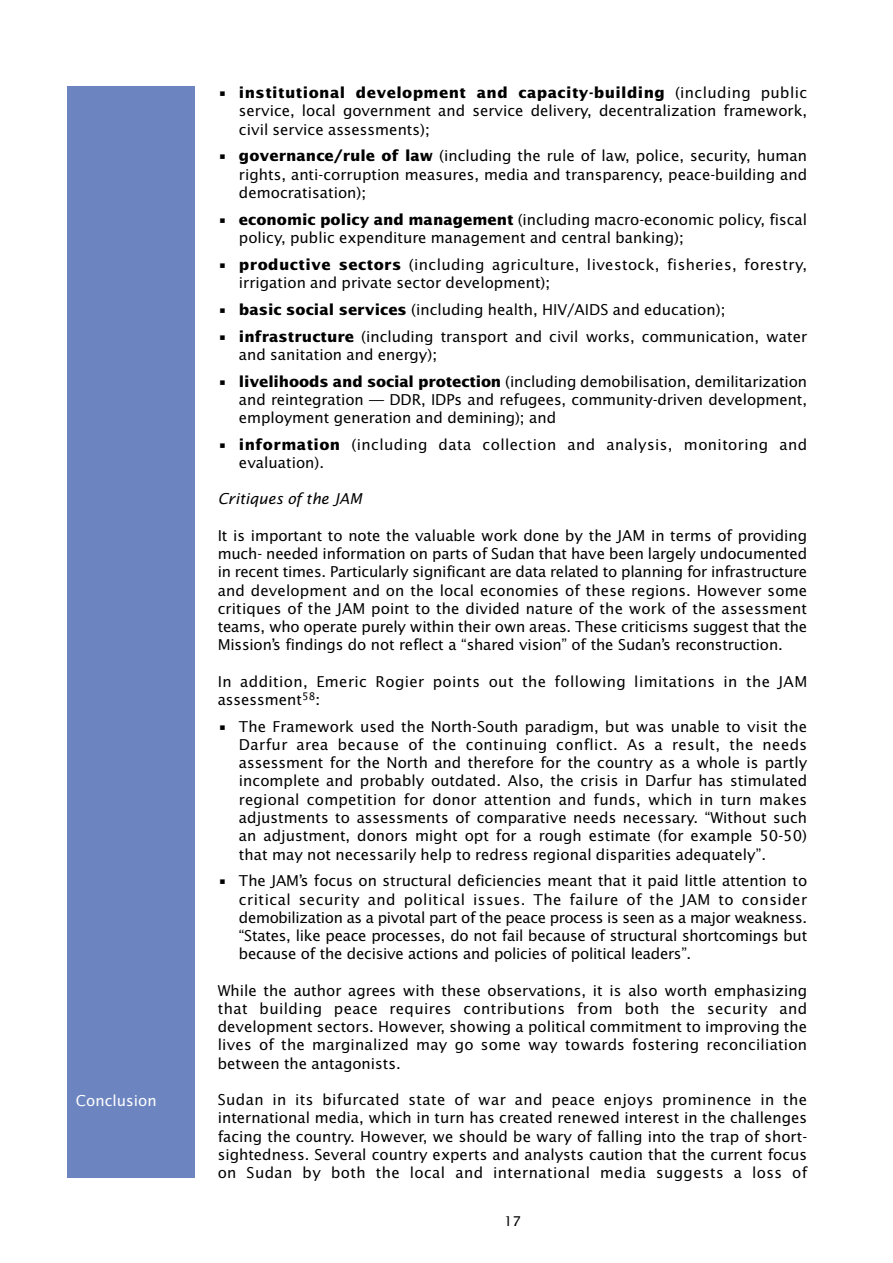
<style>
.page{position:relative;width:893px;height:1263px;background:#fff}
.page>*{position:absolute;margin:0;border:0;box-sizing:border-box;transform-origin:0 0}
.t1{font:15px/18.3px "Lucida Sans";color:#000;text-align:justify}
.t2{font:15px/18.3px "Lucida Sans";letter-spacing:.025em;color:#000}
.t3{font:italic 15px "Lucida Sans";color:#000}
.t4{font:15px "Lucida Sans";color:#fff}
.t5{font:13.5px "Lucida Sans";color:#000}
.s1{font-weight:700}
</style>
<div class="page">
<div style="left:67px;top:86px;width:128px;height:1092px;background:#6c85c1"></div>
<p class="t4" style="left:76px;top:1094px;width:82px">Conclusion</p>
<p class="t1" style="left:239px;top:85px;width:569px;text-indent:-21px">• <span class="s1">institutional development and capacity-building</span> (including public service, local government and service delivery, decentralization framework, civil service assessments);</p>
<p class="t1" style="left:239px;top:148px;width:569px;text-indent:-21px">• <span class="s1">governance/rule of law</span> (including the rule of law, police, security, human rights, anti-corruption measures, media and transparency, peace-building and democratisation);</p>
<p class="t1" style="left:239px;top:211px;width:569px;text-indent:-21px">• <span class="s1">economic policy and management</span> (including macro-economic policy, fiscal policy, public expenditure management and central banking);</p>
<p class="t2" style="left:239px;top:256px;width:569px;text-indent:-21px">• <span class="s1">productive sectors</span> (including agriculture, livestock, fisheries, forestry, irrigation and private sector development);</p>
<p class="t1" style="left:218px;top:301px;width:509px">• <span class="s1">basic social services</span> (including health, HIV/AIDS and education);</p>
<p class="t1" style="left:239px;top:328px;width:569px;text-indent:-21px">• <span class="s1">infrastructure</span> (including transport and civil works, communication, water and sanitation and energy);</p>
<p class="t1" style="left:239px;top:373px;width:569px;text-indent:-21px">• <span class="s1">livelihoods and social protection</span> (including demobilisation, demilitarization and reintegration — DDR, IDPs and refugees, community-driven development, employment generation and demining); and</p>
<p class="t2" style="left:239px;top:436px;width:569px;text-indent:-21px">• <span class="s1">information</span> (including data collection and analysis, monitoring and evaluation).</p>
<p class="t3" style="left:218px;top:493px;width:146px">Critiques of the JAM</p>
<p class="t1" style="left:218px;top:527px;width:591px">It is important to note the valuable work done by the JAM in terms of providing much- needed information on parts of Sudan that have been largely undocumented in recent times. Particularly significant are data related to planning for infrastructure and development and on the local economies of these regions. However some critiques of the JAM point to the divided nature of the work of the assessment teams, who operate purely within their own areas. These criticisms suggest that the Mission’s findings do not reflect a “shared vision” of the Sudan’s reconstruction.</p>
<p class="t2" style="left:218px;top:673px;width:591px">In addition, Emeric Rogier points out the following limitations in the JAM assessment<sup>58</sup>:</p>
<p class="t1" style="left:239px;top:718px;width:569px;text-indent:-21px">• The Framework used the North-South paradigm, but was unable to visit the Darfur area because of the continuing conflict. As a result, the needs assessment for the North and therefore for the country as a whole is partly incomplete and probably outdated. Also, the crisis in Darfur has stimulated regional competition for donor attention and funds, which in turn makes adjustments to assessments of comparative needs necessary. “Without such an adjustment, donors might opt for a rough estimate (for example 50-50) that may not necessarily help to redress regional disparities adequately”.</p>
<p class="t1" style="left:239px;top:873px;width:569px;text-indent:-21px">• The JAM’s focus on structural deficiencies meant that it paid little attention to critical security and political issues. The failure of the JAM to consider demobilization as a pivotal part of the peace process is seen as a major weakness. “States, like peace processes, do not fail because of structural shortcomings but because of the decisive actions and policies of political leaders”.</p>
<p class="t1" style="left:218px;top:982px;width:591px">While the author agrees with these observations, it is also worth emphasizing that building peace requires contributions from both the security and development sectors. However, showing a political commitment to improving the lives of the marginalized may go some way towards fostering reconciliation between the antagonists.</p>
<p class="t1" style="left:218px;top:1091px;width:591px">Sudan in its bifurcated state of war and peace enjoys prominence in the international media, which in turn has created renewed interest in the challenges facing the country. However, we should be wary of falling into the trap of short&shy;sightedness. Several country experts and analysts caution that the current focus on Sudan by both the local and international media suggests a loss of</p>
<p class="t5" style="left:504px;top:1216px;width:19px">17</p>
</div>
